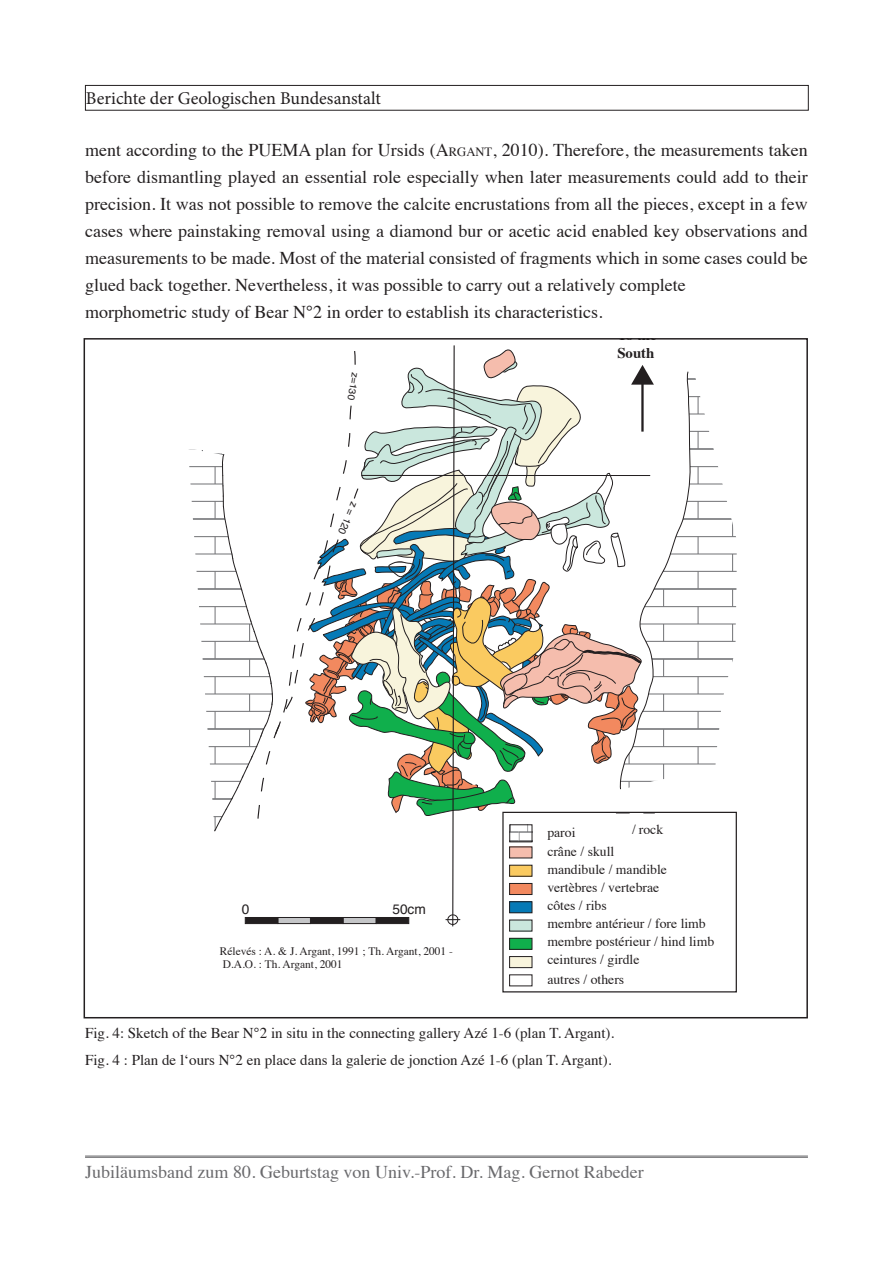
<style>
.page{position:relative;width:893px;height:1263px;background:#fff}
.page>*{position:absolute;margin:0;border:0;box-sizing:border-box;transform-origin:0 0}
.t1{font:18px/27px "Times";color:#231f20}
.t2{font:18px "Times";color:#69696c}
.t3{font:18px "Minion Pro";color:#231f20}
.t4{font:15px/27px "Times";color:#231f20}
.t5{font:700 14.85px/17.9px "Times";color:#231f20}
.t6{font:13.65px/18px "Times";color:#231f20}
.t7{font:13.65px "Helvetica";color:#231f20}
.t8{font:11.4px/13.6px "Times";color:#231f20}
.t9{font:10.35px "Helvetica";color:#231f20}
.t10{font:9.75px "Helvetica";color:#231f20;scale:1.05 1}
.s1{font-style:inherit}
.s2{font-size:12.6px}
</style>
<div class="page">
<hr style="left:85px;top:1156px;width:723px;height:1px;background:#69696c">
<hr style="left:85px;top:1157px;width:723px;height:1px;background:#69696c">
<div style="left:85px;top:85px;width:724px;height:26px;border:1px solid #231f20"></div>
<div style="left:510px;top:920px;width:22px;height:11px;background:#cae7dd"></div>
<div style="left:510px;top:938px;width:22px;height:11px;background:#10af4c"></div>
<div style="left:509px;top:938px;width:23px;height:12px;border:1px solid #231f20"></div>
<div style="left:510px;top:956px;width:22px;height:12px;background:#f8f4dc"></div>
<div style="left:509px;top:956px;width:23px;height:12px;border:1px solid #231f20"></div>
<div style="left:502px;top:812px;width:235px;height:180px;border:1px solid #231f20"></div>
<svg style="left:690px;top:378px;width:47px;height:387px"></svg>
<svg style="left:189px;top:345px;width:501px;height:582px"></svg>
<p class="t3" style="left:86px;top:87px;width:297px">Berichte der Geologischen Bundesanstalt</p>
<p class="t1" style="left:85px;top:135px;width:724px">ment according to the PUEMA plan for Ursids (<span class="s1">A</span><span class="s2">RGANT</span>, 2010). Therefore, the measurements taken before dismantling played an essential role especially when later measurements could add to their precision. It was not possible to remove the calcite encrustations from all the pieces, except in a few cases where painstaking removal using a diamond bur or acetic acid enabled key observations and measurements to be made. Most of the material consisted of fragments which in some cases could be glued back together. Nevertheless, it was possible to carry out a relatively complete<br>morphometric study of Bear N°2 in order to establish its characteristics.</p>
<p class="t10" style="left:363px;top:374px;width:28px;rotate:100deg">z=130</p>
<p class="t9" style="left:362px;top:506px;width:36px;rotate:113deg">z = 120</p>
<p class="t5" style="left:617px;top:325px;width:41px">To the<br>South</p>
<p class="t7" style="left:242px;top:898px;width:9px">0</p>
<p class="t7" style="left:392px;top:898px;width:35px">50cm</p>
<p class="t8" style="left:220px;top:943px;width:235px">Rélevés : A. &amp; J. Argant, 1991 ; Th. Argant, 2001 -<br>D.A.O. : Th. Argant, 2001</p>
<p class="t6" style="left:547px;top:822px;width:30px">paroi</p>
<p class="t6" style="left:632px;top:819px;width:33px">/ rock</p>
<p class="t6" style="left:547px;top:841px;width:168px">crâne / skull<br>mandibule / mandible vertèbres / vertebrae<br>côtes / ribs<br>membre antérieur / fore limb membre postérieur / hind limb ceintures / girdle</p>
<p class="t6" style="left:547px;top:969px;width:78px">autres / others</p>
<p class="t4" style="left:85px;top:1018px;width:531px">Fig. 4: Sketch of the Bear N°2 in situ in the connecting gallery Azé 1-6 (plan T. Argant).<br>Fig. 4 : Plan de l‘ours N°2 en place dans la galerie de jonction Azé 1-6 (plan T. Argant).</p>
<p class="t2" style="left:85px;top:1155px;width:560px">Jubiläumsband zum 80. Geburtstag von Univ.-Prof. Dr. Mag. Gernot Rabeder</p>
</div>
